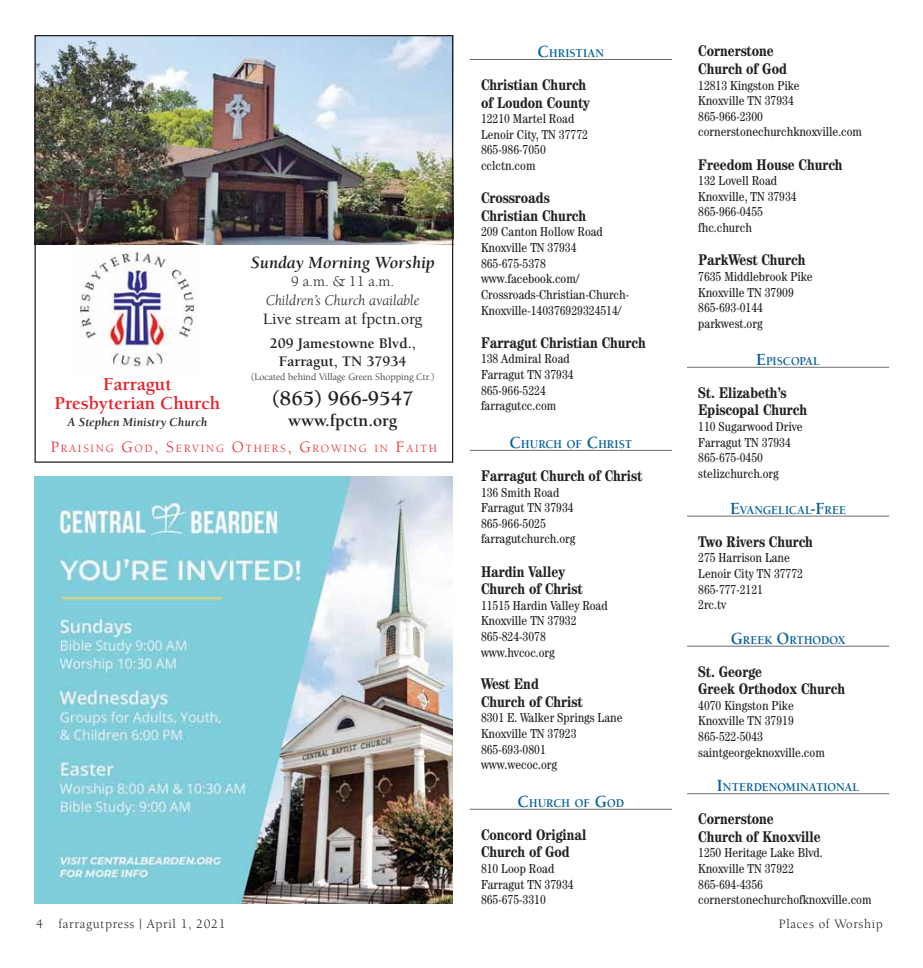
<style>
.page{position:relative;width:923px;height:968px;background:#fff}
.page>*{position:absolute;margin:0;border:0;box-sizing:border-box;transform-origin:0 0}
.t1{font:700 21.25px "Berkeley";color:#231f20}
.t2{font:700 18.75px/18.8px "Berkeley";color:#ed1c25;text-align:center}
.t3{font:italic 700 17.5px "Berkeley";color:#231f20}
.t4{font:700 17.5px "Berkeley";color:#231f20}
.t5{font:500 16.25px "Berkeley";color:#231f20}
.t6{font:700 condensed 15.5px/17.5px "Century";color:#231f20}
.t7{font:700 15px/18px "Berkeley";color:#231f20;text-align:center}
.t8{font:italic 15px "Berkeley";color:#231f20}
.t9{font:15px "Berkeley";color:#231f20}
.t10{font:13.12px "Berkeley";letter-spacing:.05em;color:#231f20}
.t11{font:condensed 13px/15.6px "Century";color:#231f20}
.t12{font:italic 700 12.5px "Berkeley";color:#231f20}
.t13{font:700 12.25px "Berkeley";color:#005e9a;scale:.95 1}
.t14{font:11.38px "Berkeley";letter-spacing:.155em;color:#ed1c25}
.t15{font:10px "Berkeley";color:#231f20}
.s1{font-size:16.25px}
.s2{font-size:17.5px}
</style>
<div class="page">
<hr style="left:470px;top:59px;width:202px;height:1px;background:#6d6e70">
<hr style="left:470px;top:450px;width:202px;height:1px;background:#6d6e70">
<hr style="left:470px;top:809px;width:202px;height:1px;background:#6d6e70">
<hr style="left:687px;top:367px;width:202px;height:1px;background:#6d6e70">
<hr style="left:687px;top:516px;width:202px;height:1px;background:#6d6e70">
<hr style="left:687px;top:646px;width:202px;height:1px;background:#6d6e70">
<hr style="left:687px;top:793px;width:202px;height:1px;background:#6d6e70">
<img style="left:35px;top:477px;width:418px;height:426px">
<img style="left:37px;top:37px;width:414px;height:208px">
<img style="left:80px;top:251px;width:117px;height:116px">
<h3 class="t3" style="left:251px;top:255px;width:185px">Sunday Morning Worship</h3>
<p class="t9" style="left:291px;top:275px;width:105px">9 a.m. &amp; 11 a.m.</p>
<p class="t8" style="left:266px;top:293px;width:155px">Children’s Church available</p>
<p class="t5" style="left:263px;top:309px;width:161px">Live stream at fpctn.org</p>
<p class="t7" style="left:270px;top:336px;width:148px">209 Jamestowne Blvd.,<br>Farragut, TN 37934</p>
<p class="t15" style="left:251px;top:372px;width:185px">(Located behind Village Green Shopping Ctr.)</p>
<h1 class="t1" style="left:272px;top:390px;width:143px">(865) 966-9547</h1>
<h3 class="t4" style="left:288px;top:414px;width:111px">www.fpctn.org</h3>
<h2 class="t2" style="left:55px;top:376px;width:167px">Farragut<br>Presbyterian Church</h2>
<p class="t12" style="left:67px;top:417px;width:141px">A Stephen Ministry Church</p>
<p class="t14" style="left:51px;top:445px;width:388px"><span class="s1">P</span>RAISING <span class="s1">G</span>OD<span class="s1">, S</span>ERVING <span class="s1">O</span>THERS<span class="s1">, G</span>ROWING IN <span class="s1">F</span>AITH</p>
<p class="t13" style="left:537px;top:49px;width:71px"><span class="s2">C</span>HRISTIAN</p>
<p class="t6" style="left:481px;top:78px;width:110px">Christian Church of Loudon County</p>
<p class="t11" style="left:481px;top:112px;width:108px">12210 Martel Road<br>Lenoir City, TN 37772<br>865-986-7050 cclctn.com</p>
<p class="t6" style="left:481px;top:191px;width:107px">Crossroads<br>Christian Church</p>
<p class="t11" style="left:481px;top:225px;width:149px">209 Canton Hollow Road<br>Knoxville TN 37934<br>865-675-5378 www.facebook.com/<br>Crossroads-Christian-Church-<br>Knoxville-140376929324514/</p>
<p class="t6" style="left:481px;top:335px;width:166px">Farragut Christian Church</p>
<p class="t11" style="left:481px;top:352px;width:94px">138 Admiral Road<br>Farragut TN 37934<br>865-966-5224 farragutcc.com</p>
<p class="t13" style="left:509px;top:439px;width:130px"><span class="s2">C</span>HURCH OF <span class="s2">C</span>HRIST</p>
<p class="t6" style="left:481px;top:468px;width:163px">Farragut Church of Christ</p>
<p class="t11" style="left:481px;top:485px;width:96px">136 Smith Road<br>Farragut TN 37934<br>865-966-5025 farragutchurch.org</p>
<p class="t6" style="left:481px;top:564px;width:103px">Hardin Valley<br>Church of Christ</p>
<p class="t11" style="left:481px;top:598px;width:128px">11515 Hardin Valley Road<br>Knoxville TN 37932<br>865-824-3078 www.hvcoc.org</p>
<p class="t6" style="left:481px;top:676px;width:103px">West End<br>Church of Christ</p>
<p class="t11" style="left:481px;top:711px;width:143px">8301 E. Walker Springs Lane<br>Knoxville TN 37923<br>865-693-0801 www.wecoc.org</p>
<p class="t13" style="left:517px;top:798px;width:114px"><span class="s2">C</span>HURCH OF <span class="s2">G</span>OD</p>
<p class="t6" style="left:481px;top:827px;width:107px">Concord Original<br>Church of God</p>
<p class="t11" style="left:481px;top:862px;width:94px">810 Loop Road<br>Farragut TN 37934<br>865-675-3310</p>
<p class="t6" style="left:698px;top:44px;width:90px">Cornerstone<br>Church of God</p>
<p class="t11" style="left:698px;top:79px;width:165px">12813 Kingston Pike<br>Knoxville TN 37934<br>865-966-2300 cornerstonechurchknoxville.com</p>
<p class="t6" style="left:698px;top:157px;width:146px">Freedom House Church</p>
<p class="t11" style="left:698px;top:174px;width:100px">132 Lovell Road<br>Knoxville, TN 37934<br>865-966-0455 fhc.church</p>
<p class="t6" style="left:698px;top:253px;width:109px">ParkWest Church</p>
<p class="t11" style="left:698px;top:270px;width:116px">7635 Middlebrook Pike<br>Knoxville TN 37909<br>865-693-0144 parkwest.org</p>
<p class="t13" style="left:756px;top:356px;width:68px"><span class="s2">E</span>PISCOPAL</p>
<p class="t6" style="left:698px;top:385px;width:110px">St. Elizabeth’s<br>Episcopal Church</p>
<p class="t11" style="left:698px;top:420px;width:106px">110 Sugarwood Drive<br>Farragut TN 37934<br>865-675-0450 stelizchurch.org</p>
<p class="t13" style="left:730px;top:505px;width:123px"><span class="s2">E</span>VANGELICAL<span class="s2">-F</span>REE</p>
<p class="t6" style="left:698px;top:534px;width:116px">Two Rivers Church</p>
<p class="t11" style="left:698px;top:551px;width:106px">275 Harrison Lane<br>Lenoir City TN 37772<br>865-777-2121<br>2rc.tv</p>
<p class="t13" style="left:730px;top:635px;width:122px"><span class="s2">G</span>REEK <span class="s2">O</span>RTHODOX</p>
<p class="t6" style="left:698px;top:664px;width:148px">St. George<br>Greek Orthodox Church</p>
<p class="t11" style="left:698px;top:699px;width:128px">4070 Kingston Pike<br>Knoxville TN 37919<br>865-522-5043 saintgeorgeknoxville.com</p>
<p class="t13" style="left:717px;top:783px;width:151px"><span class="s2">I</span>NTERDENOMINATIONAL</p>
<p class="t6" style="left:698px;top:811px;width:124px">Cornerstone<br>Church of Knoxville</p>
<p class="t11" style="left:698px;top:846px;width:175px">1250 Heritage Lake Blvd.<br>Knoxville TN 37922<br>865-694-4356 cornerstonechurchofknoxville.com</p>
<p class="t10" style="left:36px;top:918px;width:191px">4 farragutpress | April 1, 2021</p>
<p class="t10" style="left:778px;top:918px;width:106px">Places of Worship</p>
</div>
